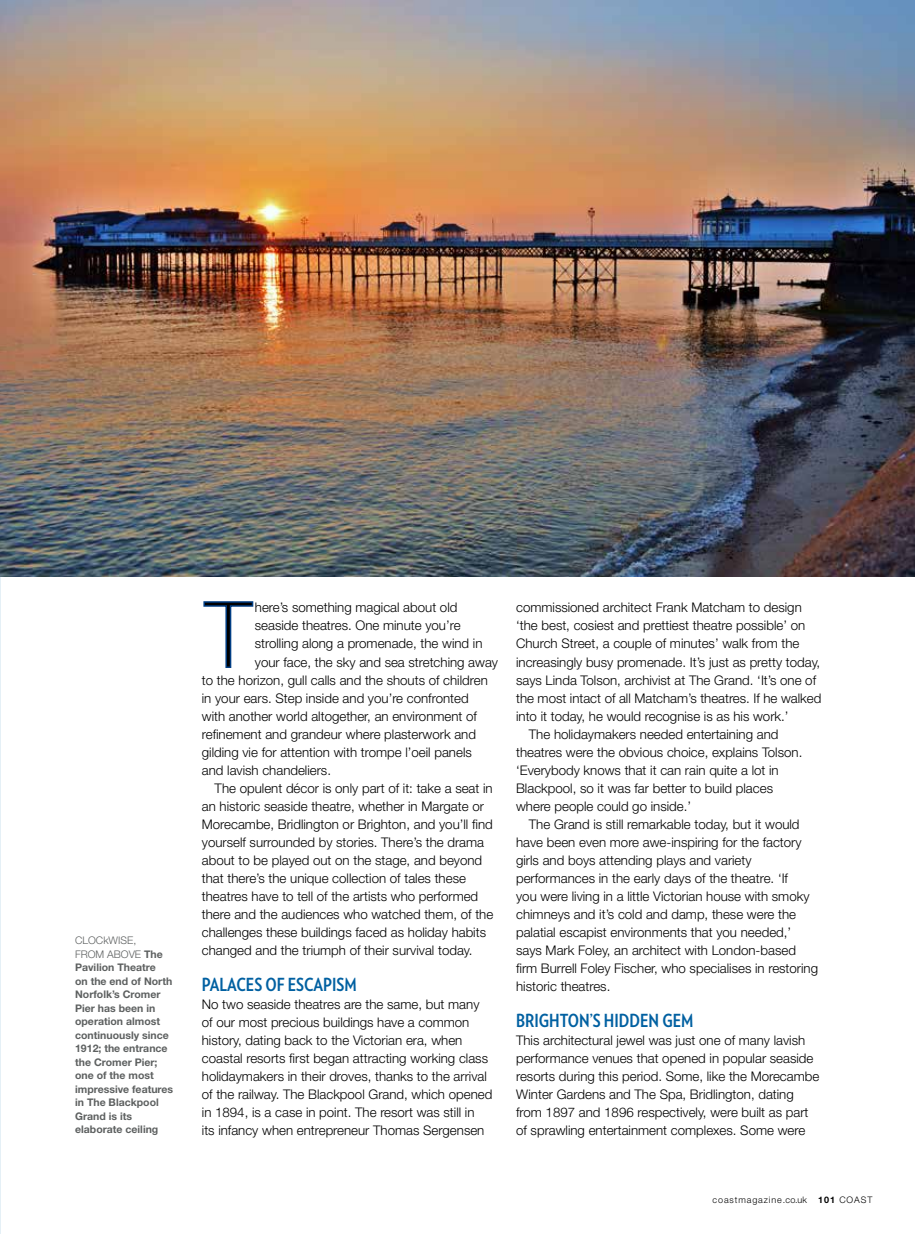
<style>
.page{position:relative;width:915px;height:1234px;background:#fff}
.page>*{position:absolute;margin:0;border:0;box-sizing:border-box;transform-origin:0 0}
.t1{font:200 87px "Verlag";color:#000}
.t2{font:700 18px "Verlag Condensed";color:#0060a1}
.t3{font:300 13.35px/18px "Helvetica Neue LT Std";color:#000}
.t4{font:700 10.5px/13.5px "Helvetica Neue LT Std";color:#5d6060}
.t5{font:300 9px "Helvetica Neue LT Std";letter-spacing:.1em;color:#000}
.s1{font-weight:300}
.s2{font-weight:700}
</style>
<div class="page">
<img style="left:0;top:578px;width:1px;height:655px">
<svg style="left:203px;top:601px;width:51px;height:67px"></svg>
<img style="left:0;top:0;width:914px;height:576px">
<p class="t4" style="left:75px;top:933px;width:99px"><span class="s1">CLOCkWISE,<br>FROM ABOVE</span> The<br>Pavilion Theatre<br>on the end of North<br>Norfolk’s Cromer<br>Pier has been in operation almost continuously since<br>1912; the entrance the Cromer Pier; one of the most impressive features in The Blackpool<br>Grand is its elaborate ceiling</p>
<h1 class="t1" style="left:202px;top:572px;width:54px">T</h1>
<p class="t3" style="left:255px;top:598px;width:204px">here’s something magical about old</p>
<p class="t3" style="left:255px;top:616px;width:207px">seaside theatres. One minute you’re</p>
<p class="t3" style="left:255px;top:634px;width:229px">strolling along a promenade, the wind in</p>
<p class="t3" style="left:255px;top:652px;width:245px">your face, the sky and sea stretching away</p>
<p class="t3" style="left:202px;top:670px;width:287px">to the horizon, gull calls and the shouts of children</p>
<p class="t3" style="left:202px;top:688px;width:268px">in your ears. Step inside and you’re confronted</p>
<p class="t3" style="left:202px;top:706px;width:276px">with another world altogether, an environment of</p>
<p class="t3" style="left:202px;top:724px;width:275px">refinement and grandeur where plasterwork and</p>
<p class="t3" style="left:202px;top:742px;width:271px">gilding vie for attention with trompe l’oeil panels</p>
<p class="t3" style="left:202px;top:760px;width:131px">and lavish chandeliers.</p>
<p class="t3" style="left:214px;top:778px;width:279px">The opulent décor is only part of it: take a seat in</p>
<p class="t3" style="left:202px;top:796px;width:283px">an historic seaside theatre, whether in Margate or</p>
<p class="t3" style="left:202px;top:814px;width:292px">Morecambe, Bridlington or Brighton, and you’ll find</p>
<p class="t3" style="left:202px;top:832px;width:284px">yourself surrounded by stories. There’s the drama</p>
<p class="t3" style="left:202px;top:850px;width:282px">about to be played out on the stage, and beyond</p>
<p class="t3" style="left:202px;top:868px;width:265px">that there’s the unique collection of tales these</p>
<p class="t3" style="left:202px;top:886px;width:278px">theatres have to tell of the artists who performed</p>
<p class="t3" style="left:202px;top:904px;width:293px">there and the audiences who watched them, of the</p>
<p class="t3" style="left:202px;top:922px;width:285px">challenges these buildings faced as holiday habits</p>
<p class="t3" style="left:202px;top:940px;width:272px">changed and the triumph of their survival today.</p>
<h2 class="t2" style="left:202px;top:970px;width:156px">PALACES OF ESCAPISM</h2>
<p class="t3" style="left:202px;top:994px;width:292px">No two seaside theatres are the same, but many of our most precious buildings have a common history, dating back to the Victorian era, when coastal resorts first began attracting working class holidaymakers in their droves, thanks to the arrival of the railway. The Blackpool Grand, which opened in 1894, is a case in point. The resort was still in<br>its infancy when entrepreneur Thomas Sergensen</p>
<p class="t3" style="left:516px;top:598px;width:287px">commissioned architect Frank Matcham to design</p>
<p class="t3" style="left:516px;top:616px;width:290px">‘the best, cosiest and prettiest theatre possible’ on</p>
<p class="t3" style="left:516px;top:634px;width:285px">Church Street, a couple of minutes’ walk from the</p>
<p class="t3" style="left:516px;top:652px;width:305px">increasingly busy promenade. It’s just as pretty today,</p>
<p class="t3" style="left:516px;top:670px;width:301px">says Linda Tolson, archivist at The Grand. ‘It’s one of</p>
<p class="t3" style="left:516px;top:688px;width:306px">the most intact of all Matcham’s theatres. If he walked</p>
<p class="t3" style="left:516px;top:706px;width:274px">into it today, he would recognise is as his work.’</p>
<p class="t3" style="left:528px;top:724px;width:251px">The holidaymakers needed entertaining and</p>
<p class="t3" style="left:516px;top:742px;width:287px">theatres were the obvious choice, explains Tolson.</p>
<p class="t3" style="left:516px;top:760px;width:264px">‘Everybody knows that it can rain quite a lot in</p>
<p class="t3" style="left:516px;top:778px;width:258px">Blackpool, so it was far better to build places</p>
<p class="t3" style="left:516px;top:796px;width:176px">where people could go inside.’</p>
<p class="t3" style="left:528px;top:814px;width:272px">The Grand is still remarkable today, but it would</p>
<p class="t3" style="left:516px;top:832px;width:287px">have been even more awe-inspiring for the factory</p>
<p class="t3" style="left:516px;top:850px;width:237px">girls and boys attending plays and variety</p>
<p class="t3" style="left:516px;top:868px;width:273px">performances in the early days of the theatre. ‘If</p>
<p class="t3" style="left:516px;top:886px;width:295px">you were living in a little Victorian house with smoky</p>
<p class="t3" style="left:516px;top:904px;width:281px">chimneys and it’s cold and damp, these were the</p>
<p class="t3" style="left:516px;top:922px;width:276px">palatial escapist environments that you needed,’</p>
<p class="t3" style="left:516px;top:940px;width:281px">says Mark Foley, an architect with London-based</p>
<p class="t3" style="left:516px;top:958px;width:303px">firm Burrell Foley Fischer, who specialises in restoring</p>
<p class="t3" style="left:516px;top:976px;width:96px">historic theatres.</p>
<h2 class="t2" style="left:516px;top:1006px;width:179px">BRIGHTON’S HIDDEN GEM</h2>
<p class="t3" style="left:516px;top:1030px;width:304px">This architectural jewel was just one of many lavish performance venues that opened in popular seaside resorts during this period. Some, like the Morecambe Winter Gardens and The Spa, Bridlington, dating from 1897 and 1896 respectively, were built as part of sprawling entertainment complexes. Some were</p>
<p class="t5" style="left:712px;top:1193px;width:161px">coastmagazine.co.uk <span class="s2">101</span> coast</p>
</div>
